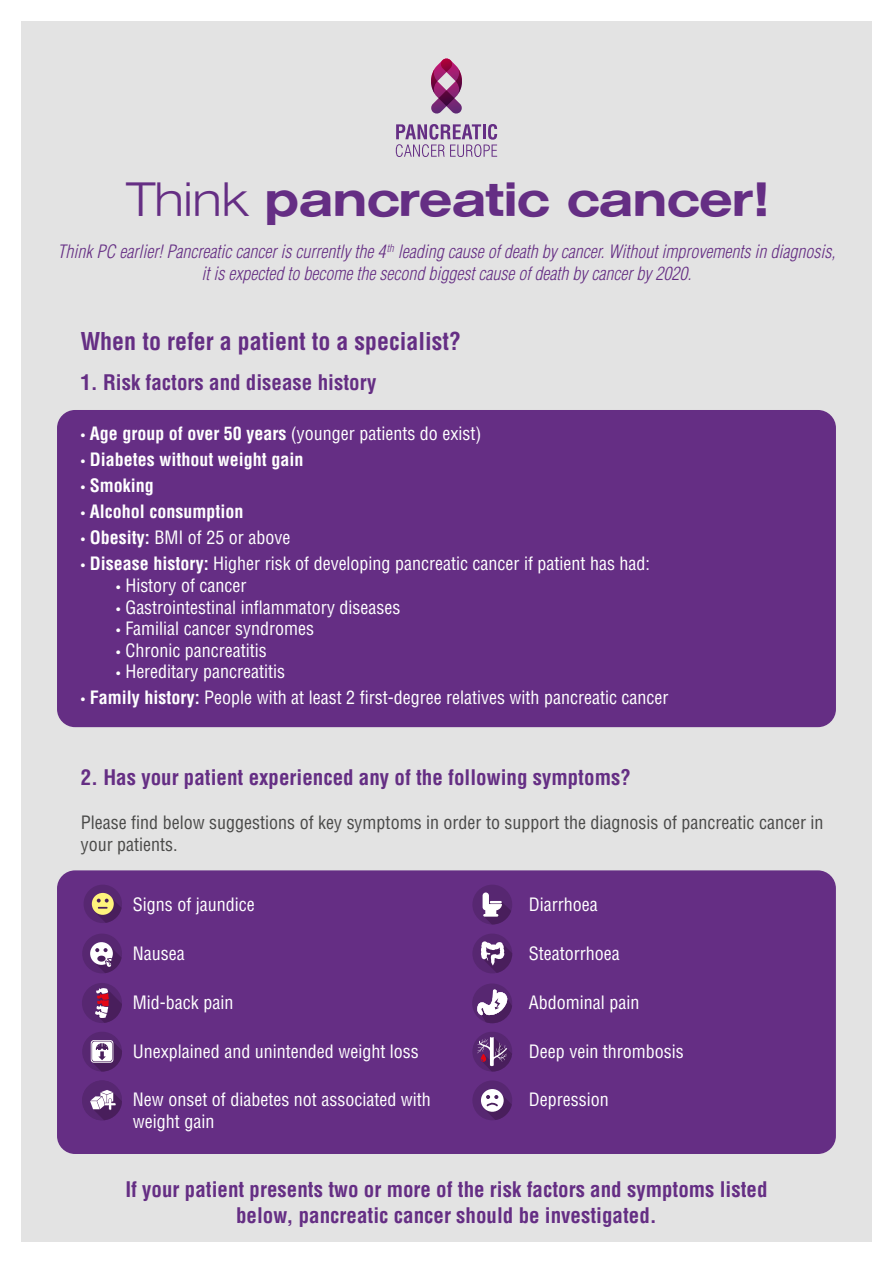
<style>
.page{position:relative;width:893px;height:1263px;background:#fff}
.page>*{position:absolute;margin:0;border:0;box-sizing:border-box;transform-origin:0 0}
.t1{font:500 48px "Helvetica Extended BQ";color:#652e84}
.t2{font:700 condensed 24px "Helvetica";color:#652e84}
.t3{font:700 condensed 21px/25.2px "Helvetica";color:#652e84;text-align:center}
.t4{font:condensed 18px/21.6px "Helvetica";color:#fff}
.t5{font:italic 300 condensed 18px/21.6px "Helvetica";color:#652e84;text-align:center}
.t6{font:condensed 18px/21.6px "Helvetica";color:#4a4a49}
.t7{font:700 condensed 18px "Helvetica";color:#fff}
.s1{font-weight:200}
.s2{font-family:"Myriad Pro";font-stretch:normal}
.s3{font-weight:700}
.s4{font-family:"Myriad Pro";font-weight:400;font-stretch:normal}
</style>
<div class="page">
<div style="left:21px;top:21px;width:851px;height:1221px;background:#e3e3e3"></div>
<svg style="left:396px;top:124px;width:101px;height:33px"></svg>
<svg style="left:431px;top:59px;width:31px;height:55px"></svg>
<div style="left:57px;top:410px;width:779px;height:317px;background:#652e84;border-radius:18px"></div>
<div style="left:57px;top:870px;width:779px;height:284px;background:#652e84;border-radius:18px"></div>
<div style="left:82px;top:933px;width:40px;height:40px;background:#572771;border-radius:50%"></div>
<svg style="left:90px;top:942px;width:32px;height:31px"></svg>
<div style="left:82px;top:1032px;width:40px;height:39px;background:#572771;border-radius:50%"></div>
<svg style="left:91px;top:1040px;width:31px;height:31px"></svg>
<div style="left:82px;top:1080px;width:40px;height:40px;background:#572771;border-radius:50%"></div>
<svg style="left:90px;top:1090px;width:32px;height:30px"></svg>
<div style="left:472px;top:885px;width:40px;height:39px;background:#572771;border-radius:50%"></div>
<svg style="left:483px;top:892px;width:28px;height:32px"></svg>
<div style="left:472px;top:1032px;width:40px;height:39px;background:#572771;border-radius:50%"></div>
<svg style="left:477px;top:1037px;width:35px;height:34px"></svg>
<div style="left:472px;top:1080px;width:40px;height:40px;background:#572771;border-radius:50%"></div>
<svg style="left:481px;top:1089px;width:31px;height:31px"></svg>
<div style="left:472px;top:933px;width:40px;height:40px;background:#572771;border-radius:50%"></div>
<svg style="left:481px;top:941px;width:31px;height:32px"></svg>
<div style="left:84px;top:885px;width:38px;height:38px;background:#572771;border-radius:50%"></div>
<svg style="left:92px;top:893px;width:30px;height:30px"></svg>
<svg style="left:472px;top:984px;width:40px;height:39px"></svg>
<div style="left:82px;top:983px;width:40px;height:40px;background:#572771;border-radius:50%"></div>
<svg style="left:95px;top:988px;width:27px;height:35px"></svg>
<h1 class="t1" style="left:126px;top:173px;width:643px"><span class="s1">Think</span> pancreatic cancer!</h1>
<p class="t5" style="left:58px;top:241px;width:779px">Think PC earlier! Pancreatic cancer is currently the 4<sup>th</sup> leading cause of death by cancer. Without improvements in diagnosis, it is expected to become the second biggest cause of death by cancer by 2020.</p>
<h2 class="t2" style="left:80px;top:326px;width:382px">When to refer a patient to a specialist?</h2>
<p class="t3" style="left:80px;top:369px;width:298px">1. Risk factors and disease history</p>
<p class="t4" style="left:80px;top:422px;width:402px"><span class="s2">•</span> <span class="s3">Age group of over 50 years</span> (younger patients do exist)</p>
<p class="t7" style="left:80px;top:448px;width:225px"><span class="s4">•</span> Diabetes without weight gain</p>
<p class="t7" style="left:80px;top:474px;width:75px"><span class="s4">•</span> Smoking</p>
<p class="t7" style="left:80px;top:501px;width:165px"><span class="s4">•</span> Alcohol consumption</p>
<p class="t4" style="left:80px;top:526px;width:212px"><span class="s2">•</span> <span class="s3">Obesity:</span> BMI of 25 or above</p>
<p class="t4" style="left:80px;top:553px;width:571px"><span class="s2">•</span> <span class="s3">Disease history:</span> Higher risk of developing pancreatic cancer if patient has had:</p>
<p class="t4" style="left:116px;top:574px;width:132px"><span class="s2">•</span> History of cancer</p>
<p class="t4" style="left:116px;top:596px;width:286px"><span class="s2">•</span> Gastrointestinal inflammatory diseases</p>
<p class="t4" style="left:116px;top:617px;width:200px"><span class="s2">•</span> Familial cancer syndromes</p>
<p class="t4" style="left:116px;top:639px;width:153px"><span class="s2">•</span> Chronic pancreatitis</p>
<p class="t4" style="left:116px;top:661px;width:171px"><span class="s2">•</span> Hereditary pancreatitis</p>
<p class="t4" style="left:80px;top:687px;width:590px"><span class="s2">•</span> <span class="s3">Family history:</span> People with at least 2 first-degree relatives with pancreatic cancer</p>
<p class="t3" style="left:81px;top:764px;width:552px">2. Has your patient experienced any of the following symptoms?</p>
<p class="t6" style="left:81px;top:811px;width:744px">Please find below suggestions of key symptoms in order to support the diagnosis of pancreatic cancer in your patients.</p>
<p class="t4" style="left:133px;top:893px;width:123px">Signs of jaundice</p>
<p class="t4" style="left:133px;top:942px;width:53px">Nausea</p>
<p class="t4" style="left:133px;top:991px;width:102px">Mid-back pain</p>
<p class="t4" style="left:133px;top:1040px;width:287px">Unexplained and unintended weight loss</p>
<p class="t4" style="left:133px;top:1088px;width:299px">New onset of diabetes not associated with weight gain</p>
<p class="t4" style="left:529px;top:893px;width:70px">Diarrhoea</p>
<p class="t4" style="left:529px;top:942px;width:92px">Steatorrhoea</p>
<p class="t4" style="left:529px;top:991px;width:112px">Abdominal pain</p>
<p class="t4" style="left:529px;top:1040px;width:156px">Deep vein thrombosis</p>
<p class="t4" style="left:529px;top:1088px;width:81px">Depression</p>
<p class="t3" style="left:125px;top:1177px;width:644px">If your patient presents two or more of the risk factors and symptoms listed below, pancreatic cancer should be investigated.</p>
</div>
